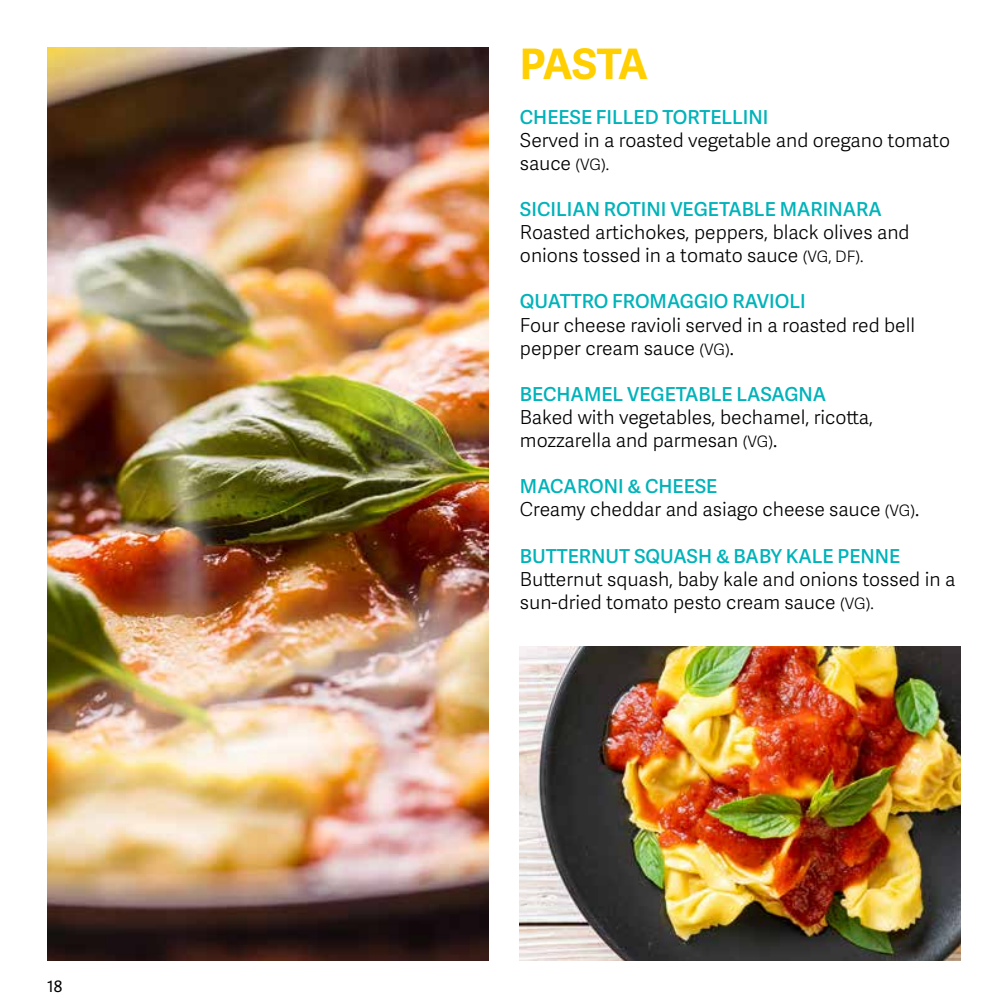
<style>
.page{position:relative;width:1008px;height:1008px;background:#fff}
.page>*{position:absolute;margin:0;border:0;box-sizing:border-box;transform-origin:0 0}
.t1{font:700 42px "Adelle Sans";letter-spacing:-.045em;color:#ffcf01}
.t2{font:300 19.25px/23.1px "Adelle Sans";color:#000}
.t3{font:600 19.25px "Adelle Sans";color:#00b3ba}
.t4{font:15.75px "Adelle Sans";color:#000}
.s1{font-size:15.75px}
.s2{font-weight:600;color:#00b3ba}
</style>
<div class="page">
<img style="left:47px;top:47px;width:441px;height:914px">
<img style="left:520px;top:647px;width:441px;height:314px">
<p class="t4" style="left:47px;top:975px;width:17px">18</p>
<h1 class="t1" style="left:520px;top:33px;width:130px">PASTA</h1>
<p class="t3" style="left:520px;top:103px;width:250px">CHEESE FILLED TORTELLINI</p>
<p class="t2" style="left:520px;top:128px;width:432px">Served in a roasted vegetable and oregano tomato sauce <span class="s1">(VG).</span></p>
<p class="t3" style="left:520px;top:195px;width:363px">SICILIAN ROTINI VEGETABLE MARINARA</p>
<p class="t2" style="left:520px;top:220px;width:391px">Roasted artichokes, peppers, black olives and onions tossed in a tomato sauce <span class="s1">(VG, DF).</span></p>
<p class="t3" style="left:520px;top:288px;width:287px">QUATTRO FROMAGGIO RAVIOLI</p>
<p class="t2" style="left:520px;top:313px;width:397px">Four cheese ravioli served in a roasted red bell pepper cream sauce <span class="s1">(VG)</span>.</p>
<p class="t3" style="left:520px;top:380px;width:308px">BECHAMEL VEGETABLE LASAGNA</p>
<p class="t2" style="left:520px;top:405px;width:355px">Baked with vegetables, bechamel, ricotta, mozzarella and parmesan <span class="s1">(VG)</span>.</p>
<p class="t2" style="left:520px;top:474px;width:401px"><span class="s2">MACARONI &amp; CHEESE<br></span>Creamy cheddar and asiago cheese sauce <span class="s1">(VG)</span>.</p>
<p class="t3" style="left:520px;top:542px;width:382px">BUTTERNUT SQUASH &amp; BABY KALE PENNE</p>
<p class="t2" style="left:520px;top:567px;width:437px">Butternut squash, baby kale and onions tossed in a sun-dried tomato pesto cream sauce <span class="s1">(VG).</span></p>
</div>
